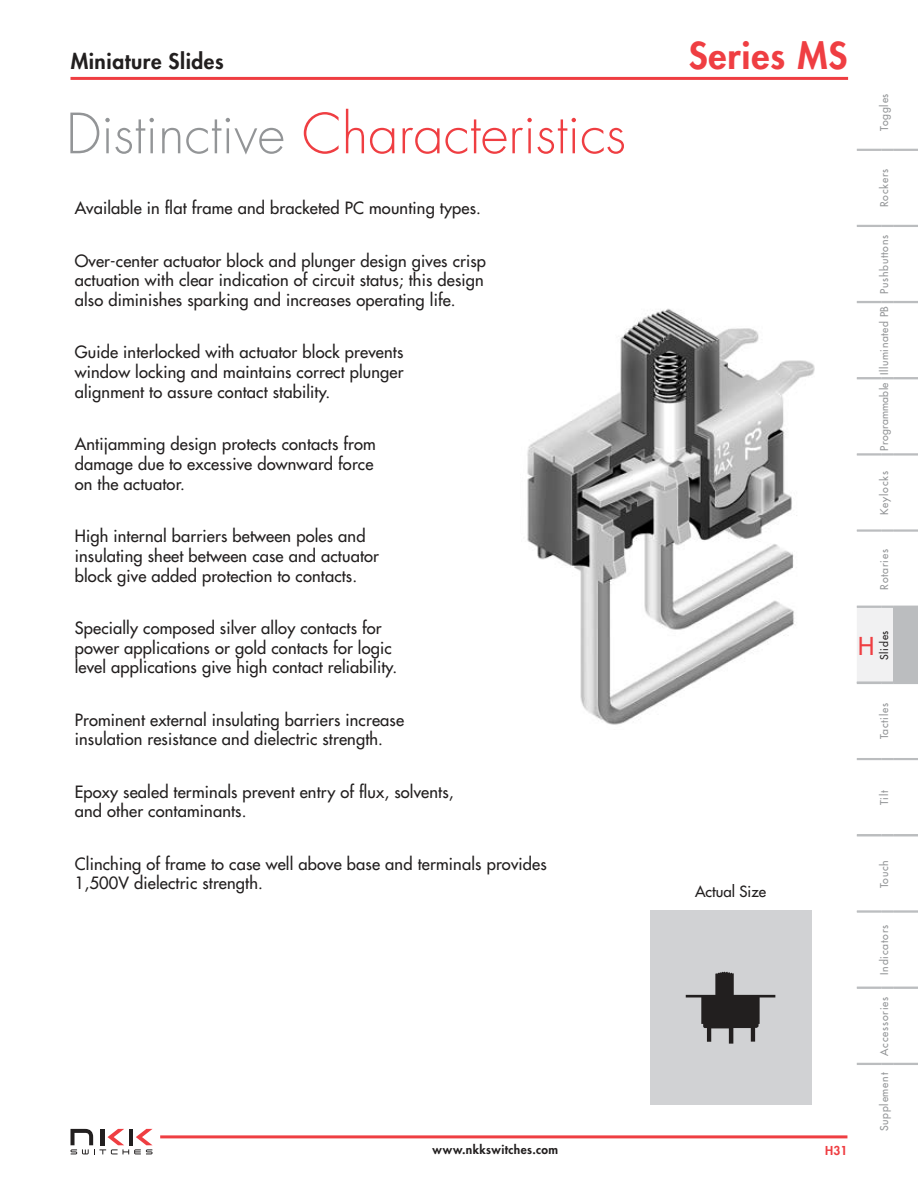
<style>
.page{position:relative;width:918px;height:1188px;background:#fff}
.page>*{position:absolute;margin:0;border:0;box-sizing:border-box;transform-origin:0 0}
.t1{font:300 54px "Futura Std";color:#ef3e42}
.t2{font:800 36px "Futura Std";letter-spacing:.025em;color:#ef3e42}
.t3{font:500 24px "Futura Std";color:#ef3e42}
.t4{font:800 21px "Futura Std";letter-spacing:.025em;color:#221f1f}
.t5{font:500 16.5px/19.8px "Futura Std";letter-spacing:.01em;color:#221f1f}
.t6{font:500 15px "Futura Std";color:#221f1f}
.t7{font:800 12px "Futura Std";letter-spacing:.035em;color:#221f1f}
.t8{font:800 12px "Futura Std";color:#ef3e42}
.t9{font:500 10.5px "Futura Std";letter-spacing:.075em;color:#939597}
.t10{font:500 10.5px "Futura Std";letter-spacing:.05em;color:#939597}
.t11{font:500 10.5px "Futura Std";letter-spacing:.025em;color:#939597}
.t12{font:500 10.5px "Futura Std";letter-spacing:.075em;color:#221f1f}
.s1{color:#939597}
</style>
<div class="page">
<hr style="left:71px;top:77px;width:777px;height:3px;background:#ef3e42">
<svg style="left:71px;top:1129px;width:82px;height:25px"></svg>
<hr style="left:160px;top:1135px;width:687px;height:3px;background:#ef3e42">
<hr style="left:857px;top:911px;width:24px;height:2px;background:#bbbdbf">
<hr style="left:893px;top:911px;width:25px;height:2px;background:#bbbdbf">
<svg style="left:857px;top:987px;width:36px;height:2px"></svg>
<hr style="left:893px;top:987px;width:25px;height:2px;background:#bbbdbf">
<svg style="left:857px;top:1063px;width:61px;height:2px"></svg>
<hr style="left:857px;top:454px;width:24px;height:2px;background:#bbbdbf">
<hr style="left:857px;top:529px;width:24px;height:2px;background:#bbbdbf">
<hr style="left:893px;top:454px;width:25px;height:2px;background:#bbbdbf">
<hr style="left:893px;top:529px;width:25px;height:2px;background:#bbbdbf">
<hr style="left:857px;top:530px;width:24px;height:2px;background:#bbbdbf">
<svg style="left:881px;top:529px;width:12px;height:3px"></svg>
<hr style="left:893px;top:530px;width:25px;height:2px;background:#bbbdbf">
<svg style="left:857px;top:301px;width:61px;height:2px"></svg>
<svg style="left:857px;top:606px;width:61px;height:78px"></svg>
<hr style="left:857px;top:453px;width:24px;height:2px;background:#bbbdbf">
<svg style="left:881px;top:453px;width:12px;height:3px"></svg>
<svg style="left:857px;top:377px;width:61px;height:2px"></svg>
<hr style="left:893px;top:453px;width:25px;height:2px;background:#bbbdbf">
<svg style="left:857px;top:225px;width:61px;height:2px"></svg>
<hr style="left:857px;top:910px;width:24px;height:2px;background:#bbbdbf">
<svg style="left:881px;top:910px;width:12px;height:3px"></svg>
<hr style="left:893px;top:910px;width:25px;height:2px;background:#bbbdbf">
<svg style="left:857px;top:834px;width:36px;height:2px"></svg>
<svg style="left:857px;top:758px;width:61px;height:2px"></svg>
<hr style="left:893px;top:834px;width:25px;height:2px;background:#bbbdbf">
<svg style="left:857px;top:149px;width:61px;height:2px"></svg>
<div style="left:650px;top:910px;width:162px;height:195px;background:#d1d2d4"></div>
<img style="left:527px;top:308px;width:288px;height:417px">
<svg style="left:686px;top:972px;width:89px;height:72px"></svg>
<p class="t4" style="left:71px;top:49px;width:154px">Miniature Slides</p>
<h2 class="t2" style="left:689px;top:35px;width:160px">Series MS</h2>
<h1 class="t1" style="left:66px;top:108px;width:562px"><span class="s1">Distinctive</span> Characteristics</h1>
<p class="t5" style="left:75px;top:199px;width:408px">Available in flat frame and bracketed PC mounting types.</p>
<p class="t5" style="left:75px;top:252px;width:413px">Over-center actuator block and plunger design gives crisp actuation with clear indication of circuit status; this design also diminishes sparking and increases operating life.</p>
<p class="t5" style="left:75px;top:343px;width:330px;text-align:justify">Guide interlocked with actuator block prevents window locking and maintains correct plunger alignment to assure contact stability.</p>
<p class="t5" style="left:75px;top:435px;width:303px">Antijamming design protects contacts from damage due to excessive downward force on the actuator.</p>
<p class="t5" style="left:75px;top:527px;width:306px">High internal barriers between poles and insulating sheet between case and actuator block give added protection to contacts.</p>
<p class="t5" style="left:75px;top:619px;width:324px">Specially composed silver alloy contacts for power applications or gold contacts for logic level applications give high contact reliability.</p>
<p class="t5" style="left:75px;top:711px;width:331px">Prominent external insulating barriers increase insulation resistance and dielectric strength.</p>
<p class="t5" style="left:75px;top:783px;width:380px">Epoxy sealed terminals prevent entry of flux, solvents, and other contaminants.</p>
<p class="t5" style="left:75px;top:855px;width:474px">Clinching of frame to case well above base and terminals provides<br>1,500V dielectric strength.</p>
<p class="t6" style="left:695px;top:883px;width:73px">Actual Size</p>
<p class="t7" style="left:433px;top:1143px;width:127px">www.nkkswitches.com</p>
<p class="t8" style="left:825px;top:1144px;width:24px">H31</p>
<p class="t9" style="left:879px;top:131px;width:39px;rotate:-90deg">Toggles</p>
<p class="t9" style="left:879px;top:207px;width:40px;rotate:-90deg">Rockers</p>
<p class="t9" style="left:879px;top:294px;width:61px;rotate:-90deg">Pushbuttons</p>
<p class="t10" style="left:879px;top:375px;width:70px;rotate:-90deg">Illuminated PB</p>
<p class="t11" style="left:879px;top:451px;width:70px;rotate:-90deg">Programmable</p>
<p class="t9" style="left:879px;top:515px;width:45px;rotate:-90deg">Keylocks</p>
<p class="t9" style="left:879px;top:590px;width:42px;rotate:-90deg">Rotaries</p>
<p class="t12" style="left:879px;top:660px;width:31px;rotate:-90deg">Slides</p>
<h3 class="t3" style="left:858px;top:632px;width:18px">H</h3>
<p class="t9" style="left:879px;top:739px;width:38px;rotate:-90deg">Tactiles</p>
<p class="t9" style="left:879px;top:805px;width:16px;rotate:-90deg">Tilt</p>
<p class="t9" style="left:879px;top:888px;width:30px;rotate:-90deg">Touch</p>
<p class="t9" style="left:879px;top:975px;width:51px;rotate:-90deg">Indicators</p>
<p class="t9" style="left:879px;top:1056px;width:60px;rotate:-90deg">Accessories</p>
<p class="t9" style="left:879px;top:1131px;width:60px;rotate:-90deg">Supplement</p>
</div>
